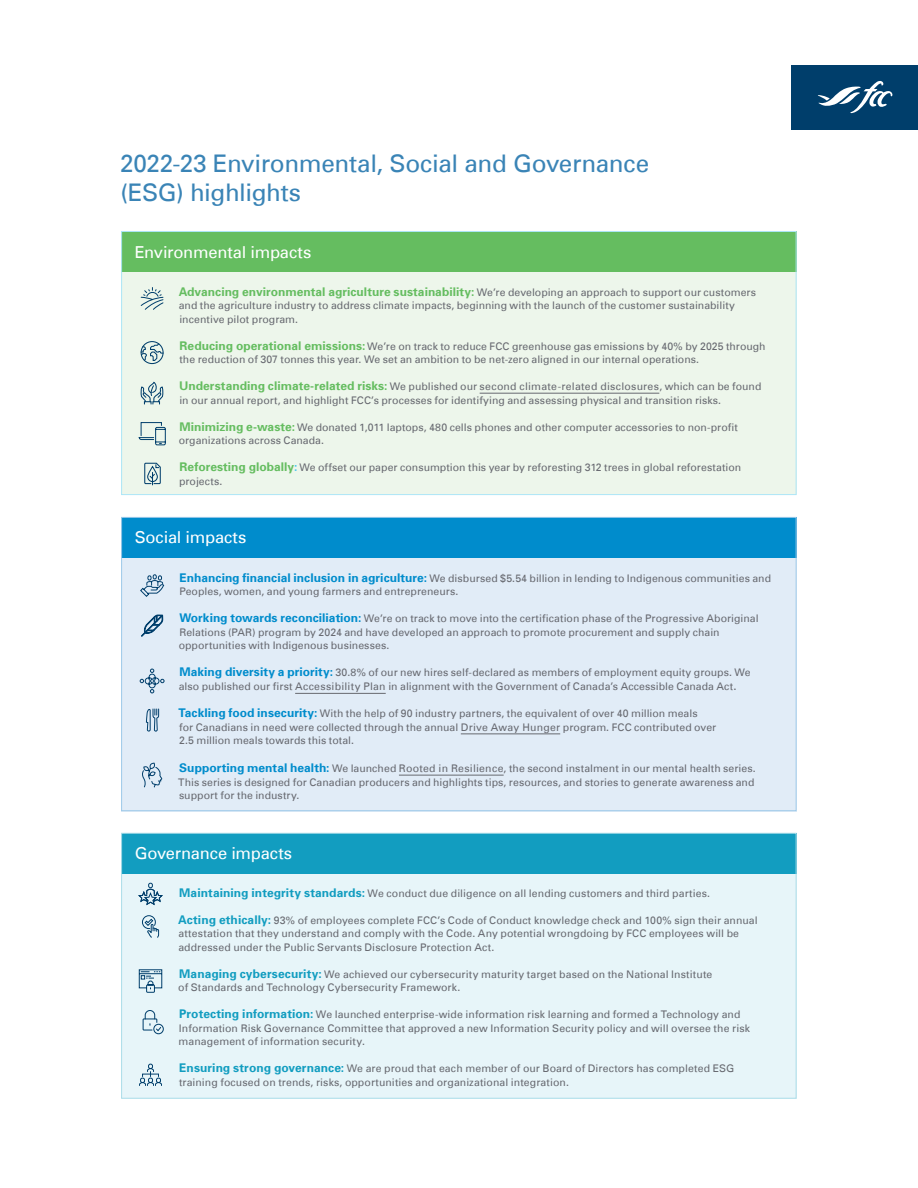
<style>
.page{position:relative;width:918px;height:1188px;background:#fff}
.page>*{position:absolute;margin:0;border:0;box-sizing:border-box;transform-origin:0 0}
.Uni_Roman_20_24_646{font:24.3px/29.1px "Univers";letter-spacing:-.015em;color:#3a84b6}
.t1{font:16.5px "Univers";letter-spacing:-.01em;color:#fff}
.t2{font:700 12px "Univers";color:#65bd60}
.t3{font:10.5px/13.5px "Univers";letter-spacing:.005em;color:#676970}
.s1{font-weight:400;font-size:10.5px;color:#676970}
.s2{font-weight:700;font-size:12px;color:#65bd60}
.s3{font-weight:700;font-size:12px;color:#49c7ed}
.s4{font-weight:700;font-size:12px;color:#008ccc}
.s5{font-size:11.25px}
.s6{font-weight:700;font-size:12px;color:#129dc0}
</style>
<div class="page">
<div style="left:791px;top:65px;width:127px;height:64px;background:#003e6b"></div>
<svg style="left:818px;top:81px;width:75px;height:32px"></svg>
<div style="left:121px;top:232px;width:675px;height:263px;background:#edf6eb"></div>
<div style="left:121px;top:232px;width:675px;height:40px;background:#65bd60"></div>
<hr style="left:480px;top:393px;width:179px;height:1px;background:#676970">
<svg style="left:144px;top:463px;width:17px;height:22px"></svg>
<div style="left:121px;top:231px;width:675px;height:264px;border:1px solid #ade6f7"></div>
<svg style="left:140px;top:342px;width:23px;height:20px"></svg>
<div style="left:141px;top:341px;width:23px;height:23px;border:1px solid #003e6b;border-radius:50%"></div>
<svg style="left:140px;top:382px;width:24px;height:23px"></svg>
<svg style="left:138px;top:422px;width:28px;height:24px"></svg>
<svg style="left:140px;top:287px;width:24px;height:23px"></svg>
<div style="left:121px;top:517px;width:675px;height:294px;background:#e1ecf7"></div>
<div style="left:121px;top:517px;width:675px;height:41px;background:#008ccc"></div>
<hr style="left:295px;top:693px;width:91px;height:1px;background:#676970">
<hr style="left:461px;top:733px;width:99px;height:1px;background:#676970">
<hr style="left:399px;top:775px;width:105px;height:1px;background:#676970">
<svg style="left:140px;top:574px;width:25px;height:63px"></svg>
<svg style="left:139px;top:668px;width:26px;height:26px"></svg>
<svg style="left:142px;top:762px;width:21px;height:26px"></svg>
<svg style="left:146px;top:708px;width:13px;height:24px"></svg>
<div style="left:121px;top:833px;width:675px;height:265px;background:#e7f5f9"></div>
<div style="left:121px;top:833px;width:675px;height:40px;background:#129dc0"></div>
<div style="left:121px;top:833px;width:675px;height:266px;border:1px solid #acdde9"></div>
<svg style="left:138px;top:969px;width:25px;height:24px"></svg>
<svg style="left:138px;top:883px;width:25px;height:22px"></svg>
<svg style="left:142px;top:915px;width:17px;height:23px"></svg>
<svg style="left:139px;top:1063px;width:23px;height:23px"></svg>
<div style="left:153px;top:1024px;width:11px;height:10px;border:1px solid #003e6b;border-radius:50%"></div>
<svg style="left:142px;top:1010px;width:20px;height:22px"></svg>
<p class="Uni_Roman_20_24_646" style="left:120px;top:149px;width:531px">2022-23 Environmental, Social and Governance (ESG) highlights</p>
<p class="t1" style="left:135px;top:242px;width:178px">Environmental impacts</p>
<p class="t2" style="left:179px;top:284px;width:579px">Advancing environmental agriculture sustainability: <span class="s1">We’re developing an approach to support our customers</span></p>
<p class="t3" style="left:179px;top:299px;width:558px">and the agriculture industry to address climate impacts, beginning with the launch of the customer sustainability incentive pilot program.</p>
<p class="t3" style="left:179px;top:339px;width:588px"><span class="s2">Reducing operational emissions:</span> We’re on track to reduce FCC greenhouse gas emissions by 40% by 2025 through the reduction of 307 tonnes this year. We set an ambition to be net-zero aligned in our internal operations.</p>
<p class="t3" style="left:179px;top:380px;width:584px"><span class="s2">Understanding climate-related risks:</span> We published our second climate-related disclosures, which can be found in our annual report, and highlight FCC’s processes for identifying and assessing physical and transition risks.</p>
<p class="t3" style="left:179px;top:420px;width:561px"><span class="s2">Minimizing e-waste:</span> We donated 1,011 laptops, 480 cells phones and other computer accessories to non-profit organizations across Canada.</p>
<p class="t3" style="left:179px;top:461px;width:564px"><span class="s2">Reforesting globally</span><span class="s3">:</span> We offset our paper consumption this year by reforesting 312 trees in global reforestation projects.</p>
<p class="t1" style="left:135px;top:527px;width:113px">Social impacts</p>
<p class="t3" style="left:179px;top:571px;width:593px"><span class="s4">Enhancing financial inclusion in agriculture:</span> We disbursed $5.54 billion in lending to Indigenous communities and<br>Peoples, women, and young farmers and entrepreneurs.</p>
<p class="t3" style="left:179px;top:611px;width:581px"><span class="s4">Working towards reconciliation:</span> We’re on track to move into the certification phase of the Progressive Aboriginal<br>Relations (PAR) program by 2024 and have developed an approach to promote procurement and supply chain opportunities with Indigenous businesses.</p>
<p class="t3" style="left:179px;top:665px;width:574px;line-height:14.2px"><span class="s4">Making diversity a priority:</span> 30.8% of our new hires self-declared as members of employment equity groups. We also published our first Accessibility Plan in alignment with the Government of Canada’s Accessible Canada Act<span class="s5">.</span></p>
<p class="t3" style="left:178px;top:707px;width:539px"><span class="s4">Tackling food insecurity:</span> With the help of 90 industry partners, the equivalent of over 40 million meals<br>for Canadians in need were collected through the annual Drive Away Hunger program. FCC contributed over<br>2.5 million meals towards this total.</p>
<p class="t3" style="left:178px;top:761px;width:579px"><span class="s4">Supporting mental health:</span> We launched Rooted in Resilience, the second instalment in our mental health series.<br>This series is designed for Canadian producers and highlights tips, resources, and stories to generate awareness and support for the industry.</p>
<p class="t1" style="left:135px;top:843px;width:159px">Governance impacts</p>
<p class="t3" style="left:179px;top:886px;width:532px"><span class="s6">Maintaining integrity standards:</span> We conduct due diligence on all lending customers and third parties.</p>
<p class="t3" style="left:178px;top:913px;width:581px"><span class="s6">Acting ethically:</span> 93% of employees complete FCC’s Code of Conduct knowledge check and 100% sign their annual attestation that they understand and comply with the Code. Any potential wrongdoing by FCC employees will be addressed under the Public Servants Disclosure Protection Act.</p>
<p class="t3" style="left:178px;top:967px;width:536px"><span class="s6">Managing cybersecurity:</span> We achieved our cybersecurity maturity target based on the National Institute of Standards and Technology Cybersecurity Framework.</p>
<p class="t3" style="left:179px;top:1008px;width:573px"><span class="s6">Protecting information:</span> We launched enterprise-wide information risk learning and formed a Technology and<br>Information Risk Governance Committee that approved a new Information Security policy and will oversee the risk management of information security.</p>
<p class="t3" style="left:179px;top:1062px;width:557px"><span class="s6">Ensuring strong governance:</span> We are proud that each member of our Board of Directors has completed ESG training focused on trends, risks, opportunities and organizational integration.</p>
</div>
